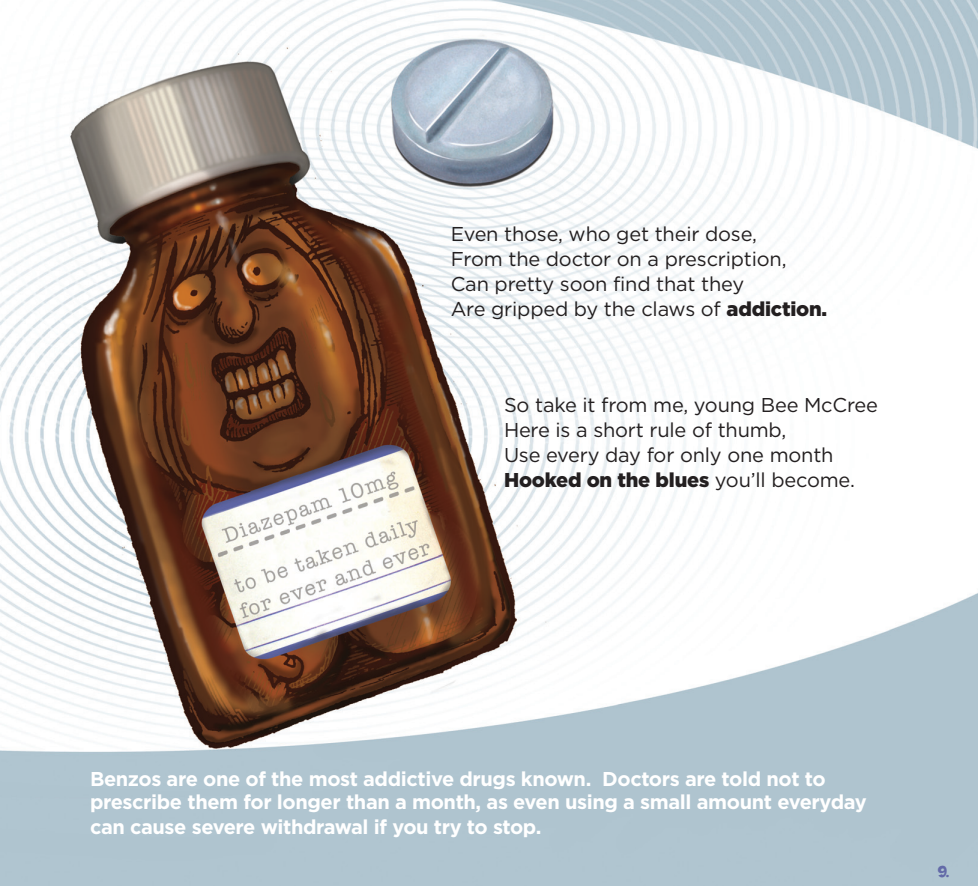
<style>
.page{position:relative;width:978px;height:886px;background:#fff}
.page>*{position:absolute;margin:0;border:0;box-sizing:border-box;transform-origin:0 0}
.t1{font:20px "Gotham";letter-spacing:-.01em;color:#231f20}
.t2{font:700 20px/22.5px "Gotham";letter-spacing:-.02em;color:#fff}
.t3{font:900 20px "Gotham";letter-spacing:-.01em;color:#231f20}
.t4{font:17.5px "Typographyof Coop Flaired";color:#636aa8}
.s1{font-weight:900}
.s2{font-weight:400}
</style>
<div class="page">
<img style="left:0;top:0;width:978px;height:886px">
<p class="t1" style="left:451px;top:223px;width:308px">Even those, who get their dose,</p>
<p class="t1" style="left:451px;top:248px;width:337px">From the doctor on a prescription,</p>
<p class="t1" style="left:451px;top:273px;width:295px">Can pretty soon find that they</p>
<p class="t1" style="left:451px;top:298px;width:378px">Are gripped by the claws of <span class="s1">addiction.</span></p>
<p class="t1" style="left:504px;top:393px;width:375px">So take it from me, young Bee McCree</p>
<p class="t1" style="left:504px;top:418px;width:284px">Here is a short rule of thumb,</p>
<p class="t1" style="left:504px;top:443px;width:331px">Use every day for only one month</p>
<p class="t3" style="left:504px;top:468px;width:352px">Hooked on the blues <span class="s2">you’ll become.</span></p>
<p class="t2" style="left:90px;top:767px;width:778px">Benzos are one of the most addictive drugs known. Doctors are told not to prescribe them for longer than a month, as even using a small amount everyday</p>
<p class="t2" style="left:90px;top:815px;width:453px">can cause severe withdrawal if you try to stop.</p>
<p class="t4" style="left:938px;top:862px;width:13px">9.</p>
</div>
